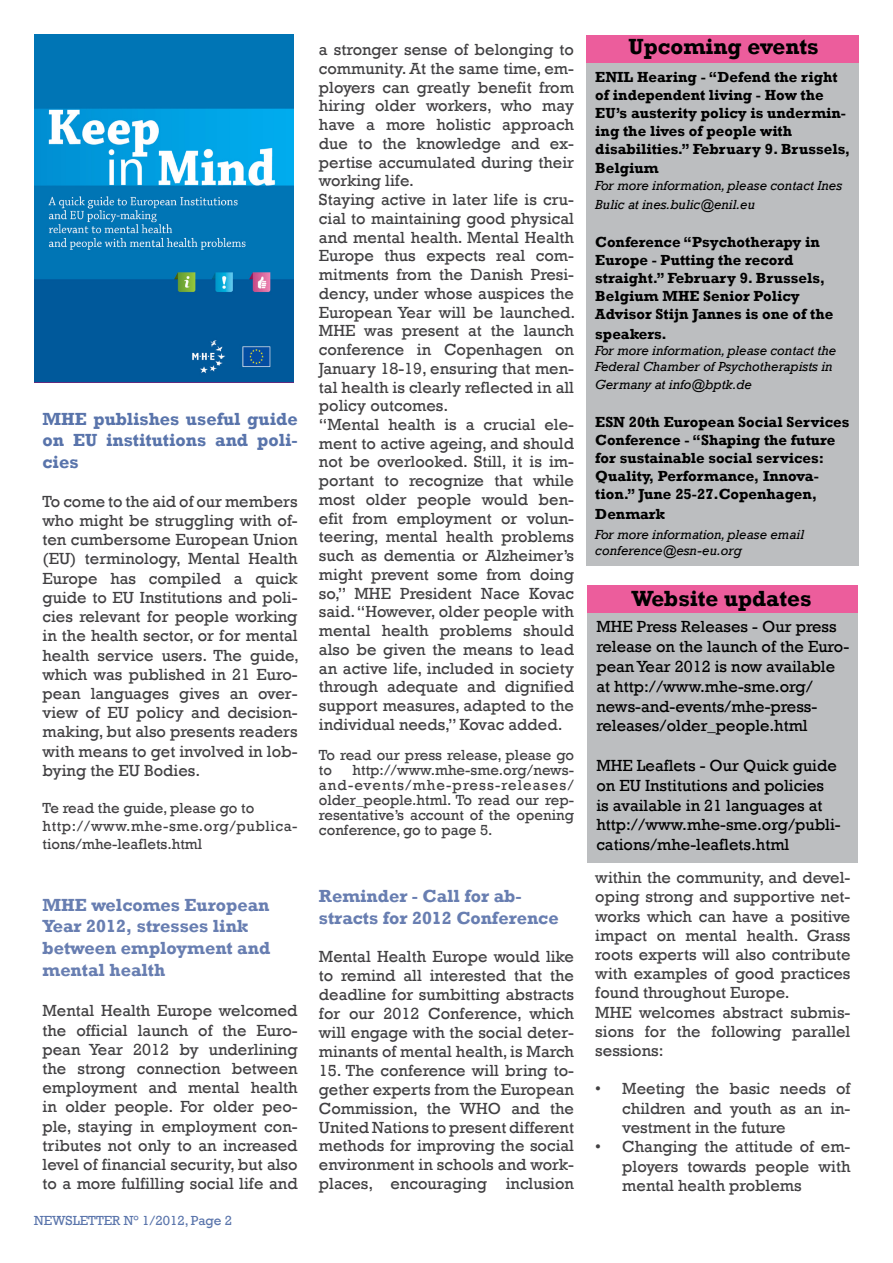
<style>
.page{position:relative;width:893px;height:1263px;background:#fff}
.page>*{position:absolute;margin:0;border:0;box-sizing:border-box;transform-origin:0 0}
.t1{font:700 22.5px "Rockwell";color:#000}
.t2{font:700 18px/21.6px "Rockwell";color:#687eb1}
.t3{font:700 18px/21.6px "Rockwell";color:#5974ab;text-align:justify}
.t4{font:16.5px/18.8px "Rockwell";color:#414042;text-align:justify}
.t5{font:16.5px/19.8px "Rockwell";color:#000}
.t6{font:700 15px/18px "Rockwell";color:#000}
.t7{font:15px/15px "Rockwell";color:#414042}
.t8{font:italic 13.5px/16.2px "Rockwell";color:#000}
.t9{font:13.5px "Rockwell";color:#5974ab}
</style>
<div class="page">
<div style="left:588px;top:612px;width:270px;height:251px;background:#bcbec0"></div>
<div style="left:588px;top:585px;width:270px;height:27px;background:#ec5d9c"></div>
<img style="left:34px;top:34px;width:259px;height:348px">
<div style="left:587px;top:63px;width:272px;height:503px;background:#bcbec0"></div>
<div style="left:587px;top:35px;width:272px;height:28px;background:#ec5d9c"></div>
<p class="t3" style="left:43px;top:408px;width:257px">MHE publishes useful guide on EU institutions and poli&shy;cies</p>
<p class="t4" style="left:43px;top:492px;width:258px;line-height:19.2px">To come to the aid of our members who might be struggling with of&shy;ten cumbersome European Union (EU) terminology, Mental Health Europe has compiled a quick guide to EU Institutions and poli&shy;cies relevant for people working in the health sector, or for mental health service users. The guide, which was published in 21 Euro&shy;pean languages gives an over&shy;view of EU policy and decision&shy;making, but also presents readers with means to get involved in lob&shy;bying the EU Bodies.</p>
<p class="t7" style="left:43px;top:800px;width:257px;line-height:18px">Te read the guide, please go to http://www.mhe-sme.org/publica&shy;tions/mhe-leaflets.html</p>
<p class="t2" style="left:43px;top:894px;width:229px">MHE welcomes European<br>Year 2012, stresses link between employment and mental health</p>
<p class="t4" style="left:43px;top:1001px;width:257px;line-height:19.2px">Mental Health Europe welcomed the official launch of the Euro&shy;pean Year 2012 by underlining the strong connection between employment and mental health in older people. For older peo&shy;ple, staying in employment con&shy;tributes not only to an increased level of financial security, but also to a more fulfilling social life and</p>
<p class="t9" style="left:34px;top:1213px;width:200px">NEWSLETTER N° 1/2012, Page 2</p>
<p class="t4" style="left:319px;top:40px;width:258px;text-align:left">a stronger sense of belonging to community. At the same time, em&shy;ployers can greatly benefit from hiring older workers, who may have a more holistic approach due to the knowledge and ex&shy;pertise accumulated during their working life.<br>Staying active in later life is cru&shy;cial to maintaining good physical and mental health. Mental Health<br>Europe thus expects real com&shy;mitments from the Danish Presi&shy;dency, under whose auspices the<br>European Year will be launched.<br>MHE was present at the launch conference in Copenhagen on<br>January 18-19, ensuring that men&shy;tal health is clearly reflected in all policy outcomes.<br>“Mental health is a crucial ele&shy;ment to active ageing, and should not be overlooked. Still, it is im&shy;portant to recognize that while most older people would ben&shy;efit from employment or volun&shy;teering, mental health problems such as dementia or Alzheimer’s might prevent some from doing so,” MHE President Nace Kovac said. “However, older people with mental health problems should also be given the means to lead an active life, included in society through adequate and dignified support measures, adapted to the individual needs,” Kovac added.</p>
<p class="t7" style="left:319px;top:748px;width:257px">To read our press release, please go to</p>
<p class="t7" style="left:319px;top:763px;width:257px;text-align:justify;text-indent:34px">http://www.mhe-sme.org/news&shy;and-events/mhe-press-releases/ older_people.html. To read our rep&shy;resentative’s account of the opening conference, go to page 5.</p>
<p class="t2" style="left:319px;top:885px;width:241px">Reminder - Call for ab&shy;stracts for 2012 Conference</p>
<p class="t4" style="left:319px;top:948px;width:257px">Mental Health Europe would like to remind all interested that the deadline for sumbitting abstracts for our 2012 Conference, which will engage with the social deter&shy;minants of mental health, is March</p>
<p class="t4" style="left:319px;top:1061px;width:257px">15. The conference will bring to&shy;gether experts from the European Commission, the WHO and the United Nations to present different methods for improving the social environment in schools and work&shy;places, encouraging inclusion</p>
<h1 class="t1" style="left:628px;top:33px;width:192px">Upcoming events</h1>
<p class="t6" style="left:595px;top:68px;width:256px">ENIL Hearing - “Defend the right of independent living - How the<br>EU’s austerity policy is undermin&shy;ing the lives of people with disabilities.” February 9. Brussels,</p>
<p class="t6" style="left:595px;top:159px;width:65px">Belgium</p>
<p class="t8" style="left:595px;top:175px;width:248px;line-height:19.8px">For more information, please contact Ines<br>Bulic at ines.bulic@enil.eu</p>
<p class="t6" style="left:595px;top:233px;width:240px">Conference “Psychotherapy in<br>Europe - Putting the record straight.” February 9. Brussels,<br>Belgium MHE Senior Policy<br>Advisor Stijn Jannes is one of the</p>
<p class="t6" style="left:595px;top:325px;width:73px">speakers.</p>
<p class="t8" style="left:595px;top:343px;width:243px">For more information, please contact the<br>Federal Chamber of Psychotherapists in</p>
<p class="t8" style="left:595px;top:377px;width:158px">Germany at info@bptk.de</p>
<p class="t6" style="left:595px;top:413px;width:256px">ESN 20th European Social Services Conference - “Shaping the future for sustainable social services:<br>Quality, Performance, Innova&shy;tion.” June 25-27.Copenhagen,</p>
<p class="t6" style="left:595px;top:505px;width:72px">Denmark</p>
<p class="t8" style="left:595px;top:526px;width:210px">For more information, please email conference@esn-eu.org</p>
<h1 class="t1" style="left:631px;top:584px;width:182px">Website updates</h1>
<p class="t5" style="left:596px;top:617px;width:254px">MHE Press Releases - Our press release on the launch of the Euro&shy;pean Year 2012 is now available at http://www.mhe-sme.org/ news-and-events/mhe-press&shy;releases/older_people.html</p>
<p class="t5" style="left:596px;top:756px;width:246px">MHE Leaflets - Our Quick guide on EU Institutions and policies is available in 21 languages at http://www.mhe-sme.org/publi&shy;cations/mhe-leaflets.html</p>
<p class="t4" style="left:595px;top:868px;width:257px;line-height:19.2px;text-align:left">within the community, and devel&shy;oping strong and supportive net&shy;works which can have a positive impact on mental health. Grass roots experts will also contribute with examples of good practices found throughout Europe.<br>MHE welcomes abstract submis&shy;sions for the following parallel sessions:</p>
<p class="t4" style="left:622px;top:1079px;width:230px;line-height:19.2px;text-indent:-27px">• Meeting the basic needs of children and youth as an in&shy;vestment in the future</p>
<p class="t4" style="left:622px;top:1137px;width:230px;line-height:19.5px;text-indent:-27px">• Changing the attitude of em&shy;ployers towards people with mental health problems</p>
</div>
